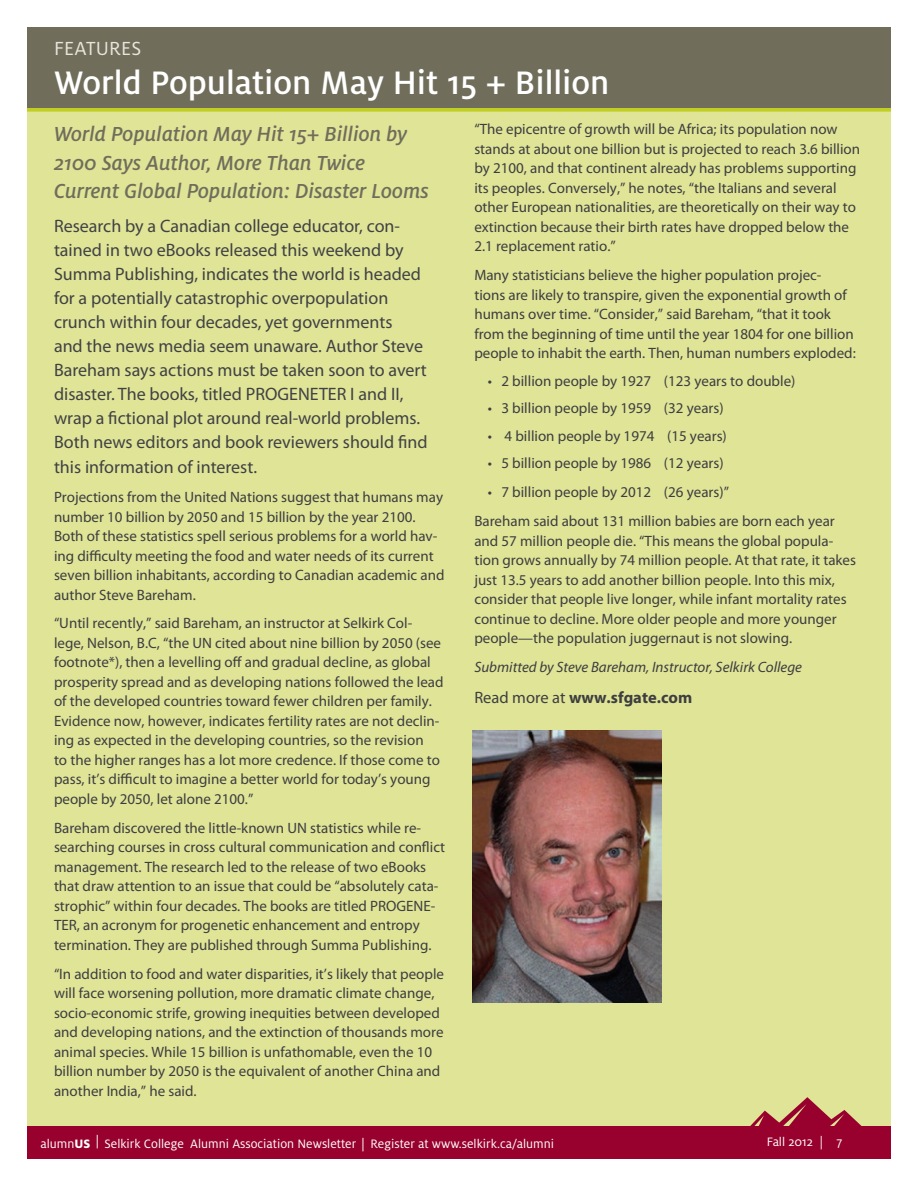
<style>
.page{position:relative;width:918px;height:1188px;background:#fff}
.page>*{position:absolute;margin:0;border:0;box-sizing:border-box;transform-origin:0 0}
.t1{font:500 36px "Milo OT";color:#fff}
.t2{font:italic 500 22.5px/28.5px "Milo OT";color:#706e5b}
.t3{font:21px "Milo OT";letter-spacing:.01em;color:#e9e5db}
.t4{font:18px/24px "Myriad Pro";color:#414243}
.t5{font:700 16.5px "Myriad Pro";color:#3e3e3f}
.t6{font:15px/19.5px "Myriad Pro";color:#3e3e3f}
.t7{font:italic 15px "Myriad Pro";color:#3e3e3f}
.t8{font:13.5px "Milo OT";color:#fff}
.s1{font-weight:400}
.s2{font-weight:800}
.s3{font-family:"Myriad Pro"}
</style>
<div class="page">
<div style="left:27px;top:27px;width:864px;height:1099px;background:#dfe497"></div>
<div style="left:27px;top:1126px;width:864px;height:34px;background:#98012d"></div>
<svg style="left:750px;top:1097px;width:112px;height:29px"></svg>
<div style="left:27px;top:27px;width:864px;height:81px;background:#706e5b"></div>
<svg style="left:27px;top:108px;width:864px;height:4px;fill:#c1ce23"></svg>
<img style="left:472px;top:730px;width:189px;height:272px">
<h3 class="t3" style="left:54px;top:37px;width:89px">features</h3>
<h1 class="t1" style="left:54px;top:63px;width:557px">World Population May Hit 15 + Billion</h1>
<h2 class="t2" style="left:54px;top:120px;width:377px">World Population May Hit 15+ Billion by<br>2100 Says Author, More Than Twice<br>Current Global Population: Disaster Looms</h2>
<p class="t4" style="left:54px;top:213px;width:374px">Research by a Canadian college educator, con&shy;tained in two eBooks released this weekend by Summa Publishing, indicates the world is headed for a potentially catastrophic overpopulation crunch within four decades, yet governments<br>and the news media seem unaware. Author Steve Bareham says actions must be taken soon to avert disaster. The books, titled PROGENETER</p>
<p class="t4" style="left:54px;top:381px;width:375px;line-height:24.5px;text-indent:296px">I and II, wrap a fictional plot around real-world problems.<br>Both news editors and book reviewers should find this information of interest.</p>
<p class="t6" style="left:54px;top:487px;width:392px">Projections from the United Nations suggest that humans may number 10 billion by 2050 and 15 billion by the year 2100.<br>Both of these statistics spell serious problems for a world hav&shy;ing difficulty meeting the food and water needs of its current seven billion inhabitants, according to Canadian academic and author Steve Bareham.</p>
<p class="t6" style="left:54px;top:613px;width:391px">“Until recently,” said Bareham, an instructor at Selkirk Col&shy;lege, Nelson, B.C, “the UN cited about nine billion by 2050 (see footnote*), then a levelling off and gradual decline, as global prosperity spread and as developing nations followed the lead of the developed countries toward fewer children per family.<br>Evidence now, however, indicates fertility rates are not declin&shy;ing as expected in the developing countries, so the revision<br>to the higher ranges has a lot more credence. If those come to pass, it’s difficult to imagine a better world for today’s young people by 2050, let alone 2100.”</p>
<p class="t6" style="left:54px;top:818px;width:393px">Bareham discovered the little-known UN statistics while re&shy;searching courses in cross cultural communication and conflict management. The research led to the release of two eBooks that draw attention to an issue that could be “absolutely cata&shy;strophic” within four decades. The books are titled PROGENE</p>
<p class="t6" style="left:431px;top:896px;width:6px">-</p>
<p class="t6" style="left:54px;top:915px;width:379px">TER, an acronym for progenetic enhancement and entropy termination. They are published through Summa Publishing.</p>
<p class="t6" style="left:54px;top:964px;width:392px">“In addition to food and water disparities, it’s likely that people will face worsening pollution, more dramatic climate change, socio-economic strife, growing inequities between developed and developing nations, and the extinction of thousands more animal species. While 15 billion is unfathomable, even the 10 billion number by 2050 is the equivalent of another China and another India,” he said.</p>
<p class="t6" style="left:474px;top:119px;width:387px">“The epicentre of growth will be Africa; its population now stands at about one billion but is projected to reach 3.6 billion by 2100, and that continent already has problems supporting its peoples. Conversely,” he notes, “the Italians and several other European nationalities, are theoretically on their way to extinction because their birth rates have dropped below the 2.1 replacement ratio.”</p>
<p class="t6" style="left:474px;top:265px;width:383px">Many statisticians believe the higher population projec&shy;tions are likely to transpire, given the exponential growth of humans over time. “Consider,” said Bareham, “that it took from the beginning of time until the year 1804 for one billion people to inhabit the earth. Then, human numbers exploded:</p>
<p class="t6" style="left:488px;top:371px;width:309px">• 2 billion people by 1927 (123 years to double)</p>
<p class="t6" style="left:488px;top:398px;width:237px">• 3 billion people by 1959 (32 years)</p>
<p class="t6" style="left:488px;top:426px;width:241px">• 4 billion people by 1974 (15 years)</p>
<p class="t6" style="left:488px;top:453px;width:237px">• 5 billion people by 1986 (12 years)</p>
<p class="t6" style="left:474px;top:477px;width:362px;line-height:29px;text-indent:14px">• 7 billion people by 2012 (26 years)”<br>Bareham said about 131 million babies are born each year</p>
<p class="t6" style="left:474px;top:531px;width:383px">and 57 million people die. “This means the global popula&shy;tion grows annually by 74 million people. At that rate, it takes just 13.5 years to add another billion people. Into this mix, consider that people live longer, while infant mortality rates continue to decline. More older people and more younger people—the population juggernaut is not slowing.</p>
<p class="t7" style="left:474px;top:658px;width:329px">Submitted by Steve Bareham, Instructor, Selkirk College</p>
<p class="t5" style="left:474px;top:686px;width:219px"><span class="s1">Read more at</span> www.sfgate.com</p>
<p class="t8" style="left:40px;top:1136px;width:515px">alumn<span class="s2">US</span> <sup>|</sup> Selkirk College Alumni Association Newsletter <span class="s3">|</span> Register at www.selkirk.ca/alumni</p>
<p class="t8" style="left:767px;top:1135px;width:77px">Fall 2012 | 7</p>
</div>
